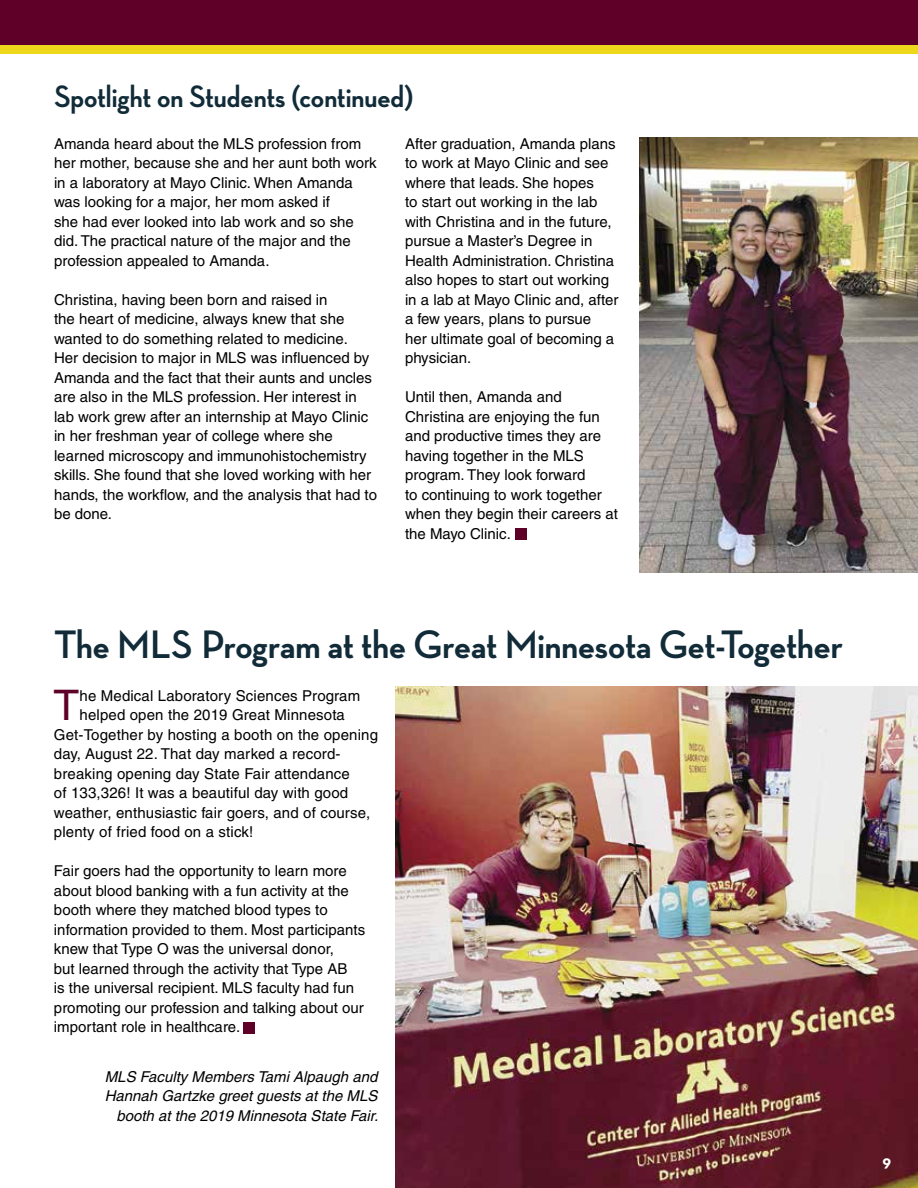
<style>
.page{position:relative;width:918px;height:1188px;background:#fff}
.page>*{position:absolute;margin:0;border:0;box-sizing:border-box;transform-origin:0 0}
.t1{font:42.15px "Helvetica";color:#5f0028}
.t2{font:700 40.5px "Neutraface Display";color:#112b38}
.t3{font:700 31.5px "Neutraface Display";color:#112b38}
.t4{font:700 16.5px "Neutraface Text";color:#fff}
.t5{font:15px/19.5px "Helvetica";color:#000}
.t6{font:italic 15px/19.5px "Helvetica";color:#000;text-align:right}
</style>
<div class="page">
<div style="left:0;top:0;width:918px;height:54px;background:#eed81b"></div>
<div style="left:0;top:0;width:918px;height:45px;background:#5f0028"></div>
<img style="left:639px;top:138px;width:279px;height:434px">
<div style="left:515px;top:528px;width:12px;height:11px;background:#5f0028"></div>
<img style="left:395px;top:686px;width:523px;height:502px">
<div style="left:243px;top:1022px;width:12px;height:12px;background:#5f0028"></div>
<h3 class="t3" style="left:54px;top:79px;width:361px">Spotlight on Students (continued)</h3>
<p class="t5" style="left:54px;top:134px;width:324px">Amanda heard about the MLS profession from her mother, because she and her aunt both work in a laboratory at Mayo Clinic. When Amanda was looking for a major, her mom asked if<br>she had ever looked into lab work and so she did. The practical nature of the major and the profession appealed to Amanda.</p>
<p class="t5" style="left:54px;top:290px;width:325px">Christina, having been born and raised in<br>the heart of medicine, always knew that she wanted to do something related to medicine.<br>Her decision to major in MLS was influenced by Amanda and the fact that their aunts and uncles are also in the MLS profession. Her interest in lab work grew after an internship at Mayo Clinic in her freshman year of college where she learned microscopy and immunohistochemistry skills. She found that she loved working with her hands, the workflow, and the analysis that had to be done.</p>
<p class="t5" style="left:405px;top:134px;width:215px">After graduation, Amanda plans to work at Mayo Clinic and see where that leads. She hopes<br>to start out working in the lab with Christina and in the future, pursue a Master’s Degree in<br>Health Administration. Christina also hopes to start out working in a lab at Mayo Clinic and, after a few years, plans to pursue<br>her ultimate goal of becoming a physician.</p>
<p class="t5" style="left:405px;top:387px;width:215px">Until then, Amanda and<br>Christina are enjoying the fun and productive times they are having together in the MLS program. They look forward<br>to continuing to work together when they begin their careers at the Mayo Clinic.</p>
<h2 class="t2" style="left:54px;top:622px;width:791px">The MLS Program at the Great Minnesota Get-Together</h2>
<h1 class="t1" style="left:53px;top:681px;width:27px">T</h1>
<p class="t5" style="left:80px;top:686px;width:282px">he Medical Laboratory Sciences Program</p>
<p class="t5" style="left:80px;top:705px;width:267px">helped open the 2019 Great Minnesota</p>
<p class="t5" style="left:54px;top:725px;width:326px">Get-Together by hosting a booth on the opening</p>
<p class="t5" style="left:54px;top:744px;width:288px">day, August 22. That day marked a record-</p>
<p class="t5" style="left:54px;top:764px;width:297px">breaking opening day State Fair attendance</p>
<p class="t5" style="left:54px;top:783px;width:296px">of 133,326! It was a beautiful day with good</p>
<p class="t5" style="left:54px;top:803px;width:318px">weather, enthusiastic fair goers, and of course,</p>
<p class="t5" style="left:54px;top:822px;width:201px">plenty of fried food on a stick!</p>
<p class="t5" style="left:54px;top:861px;width:313px">Fair goers had the opportunity to learn more about blood banking with a fun activity at the booth where they matched blood types to information provided to them. Most participants knew that Type O was the universal donor,<br>but learned through the activity that Type AB<br>is the universal recipient. MLS faculty had fun promoting our profession and talking about our important role in healthcare.</p>
<p class="t6" style="left:105px;top:1066px;width:275px">MLS Faculty Members Tami Alpaugh and<br>Hannah Gartzke greet guests at the MLS booth at the 2019 Minnesota State Fair.</p>
<p class="t4" style="left:883px;top:1151px;width:10px">9</p>
</div>
